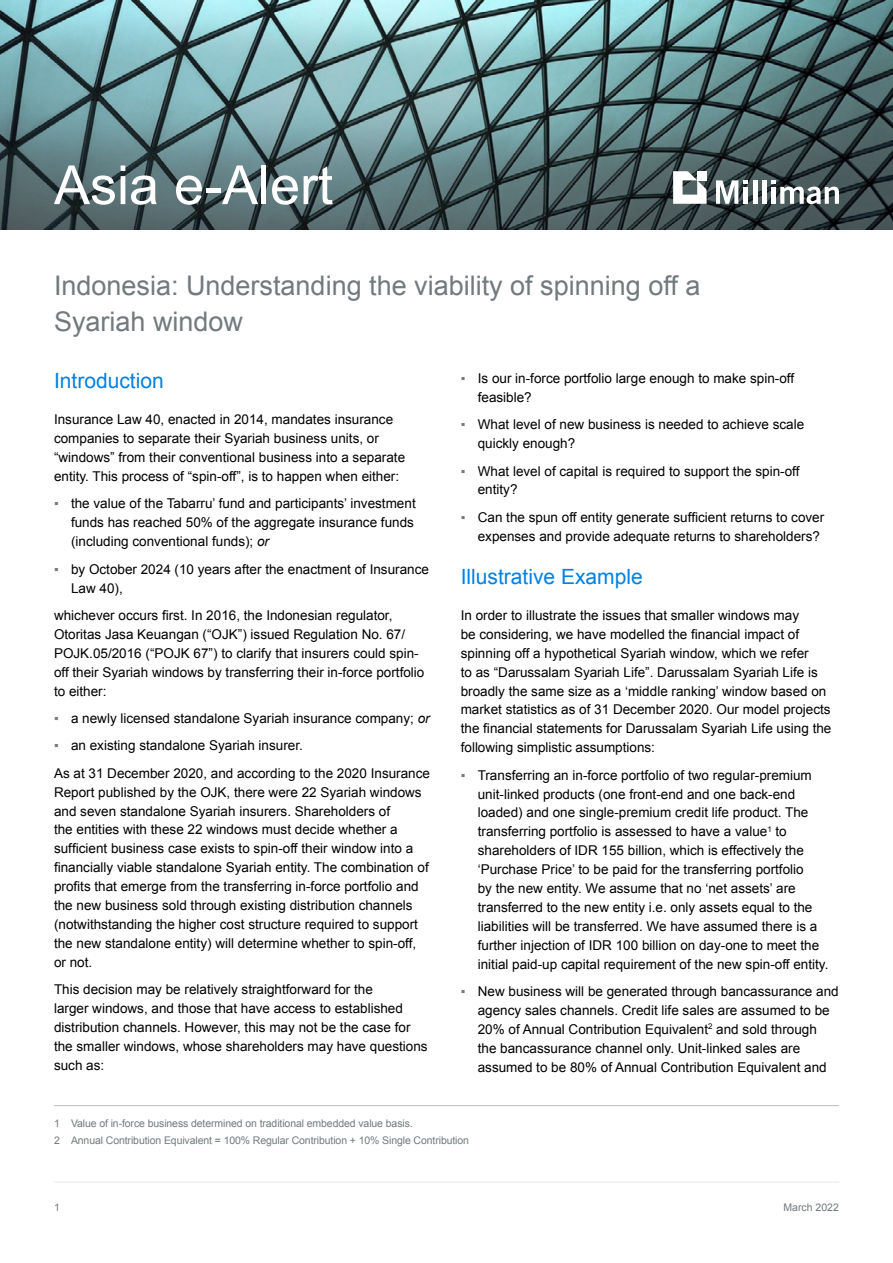
<style>
.page{position:relative;width:893px;height:1263px;background:#fff}
.page>*{position:absolute;margin:0;border:0;box-sizing:border-box;transform-origin:0 0}
.t1{font:54px "Arial";color:#fff}
.t2{font:27px/35.7px "Arial";color:#727a7d}
.t3{font:21px "Arial";color:#0081e3}
.t4{font:13.5px/18.9px "Arial";color:#000}
.t5{font:10.5px/17px "Arial";letter-spacing:-.01em;color:#727a7d}
.s1{color:#727a7d}
.s2{font-style:italic}
</style>
<div class="page">
<img style="left:0;top:0;width:893px;height:230px">
<hr style="left:54px;top:1105px;width:785px;height:1px;background:#b9bcbe">
<svg style="left:716px;top:180px;width:22px;height:24px"></svg>
<svg style="left:744px;top:180px;width:4px;height:4px"></svg>
<hr style="left:744px;top:187px;width:4px;height:17px;background:#fff">
<hr style="left:753px;top:180px;width:4px;height:24px;background:#fff">
<hr style="left:762px;top:180px;width:4px;height:24px;background:#fff">
<svg style="left:771px;top:180px;width:68px;height:24px"></svg>
<svg style="left:673px;top:171px;width:34px;height:33px"></svg>
<hr style="left:54px;top:1181px;width:785px;height:2px;background:#f1f1f2">
<h1 class="t1" style="left:54px;top:150px;width:281px">Asia e-Alert</h1>
<h2 class="t2" style="left:54px;top:268px;width:648px">Indonesia: Understanding the viability of spinning off a<br>Syariah window</h2>
<h3 class="t3" style="left:54px;top:367px;width:111px">Introduction</h3>
<p class="t4" style="left:54px;top:410px;width:353px">Insurance Law 40, enacted in 2014, mandates insurance companies to separate their Syariah business units, or “windows” from their conventional business into a separate entity. This process of “spin-off”, is to happen when either:</p>
<p class="t4" style="left:71px;top:494px;width:346px;text-indent:-17px"><span class="s1">▪</span> the value of the Tabarru’ fund and participants’ investment funds has reached 50% of the aggregate insurance funds (including conventional funds); <span class="s2">or</span></p>
<p class="t4" style="left:71px;top:559px;width:359px;text-indent:-17px"><span class="s1">▪</span> by October 2024 (10 years after the enactment of Insurance<br>Law 40),</p>
<p class="t4" style="left:54px;top:606px;width:372px">whichever occurs first. In 2016, the Indonesian regulator, Otoritas Jasa Keuangan (“OJK”) issued Regulation No. 67/ POJK.05/2016 (“POJK 67”) to clarify that insurers could spin&shy;off their Syariah windows by transferring their in-force portfolio to either:</p>
<p class="t4" style="left:54px;top:709px;width:377px"><span class="s1">▪</span> a newly licensed standalone Syariah insurance company; <span class="s2">or</span></p>
<p class="t4" style="left:54px;top:732px;width:377px;line-height:27.5px"><span class="s1">▪</span> an existing standalone Syariah insurer.<br>As at 31 December 2020, and according to the 2020 Insurance</p>
<p class="t4" style="left:54px;top:783px;width:376px">Report published by the OJK, there were 22 Syariah windows and seven standalone Syariah insurers. Shareholders of<br>the entities with these 22 windows must decide whether a sufficient business case exists to spin-off their window into a financially viable standalone Syariah entity. The combination of profits that emerge from the transferring in-force portfolio and the new business sold through existing distribution channels (notwithstanding the higher cost structure required to support the new standalone entity) will determine whether to spin-off, or not.</p>
<p class="t4" style="left:54px;top:980px;width:375px">This decision may be relatively straightforward for the<br>larger windows, and those that have access to established distribution channels. However, this may not be the case for the smaller windows, whose shareholders may have questions such as:</p>
<p class="t4" style="left:478px;top:369px;width:318px;text-indent:-17px"><span class="s1">▪</span> Is our in-force portfolio large enough to make spin-off feasible?</p>
<p class="t4" style="left:478px;top:415px;width:328px;text-indent:-17px"><span class="s1">▪</span> What level of new business is needed to achieve scale quickly enough?</p>
<p class="t4" style="left:478px;top:461px;width:323px;text-indent:-17px"><span class="s1">▪</span> What level of capital is required to support the spin-off entity?</p>
<p class="t4" style="left:478px;top:508px;width:348px;text-indent:-17px"><span class="s1">▪</span> Can the spun off entity generate sufficient returns to cover expenses and provide adequate returns to shareholders?</p>
<h3 class="t3" style="left:461px;top:563px;width:184px">Illustrative Example</h3>
<p class="t4" style="left:461px;top:606px;width:372px">In order to illustrate the issues that smaller windows may<br>be considering, we have modelled the financial impact of spinning off a hypothetical Syariah window, which we refer<br>to as “Darussalam Syariah Life”. Darussalam Syariah Life is broadly the same size as a ‘middle ranking’ window based on market statistics as of 31 December 2020. Our model projects the financial statements for Darussalam Syariah Life using the following simplistic assumptions:</p>
<p class="t4" style="left:478px;top:765px;width:352px;text-indent:-17px"><span class="s1">▪</span> Transferring an in-force portfolio of two regular-premium unit-linked products (one front-end and one back-end loaded) and one single-premium credit life product. The transferring portfolio is assessed to have a value<sup>1</sup> to shareholders of IDR 155 billion, which is effectively the ‘Purchase Price’ to be paid for the transferring portfolio<br>by the new entity. We assume that no ‘net assets’ are transferred to the new entity i.e. only assets equal to the liabilities will be transferred. We have assumed there is a further injection of IDR 100 billion on day-one to meet the initial paid-up capital requirement of the new spin-off entity.</p>
<p class="t4" style="left:478px;top:982px;width:362px;text-indent:-17px"><span class="s1">▪</span> New business will be generated through bancassurance and agency sales channels. Credit life sales are assumed to be 20% of Annual Contribution Equivalent<sup>2</sup> and sold through the bancassurance channel only. Unit-linked sales are assumed to be 80% of Annual Contribution Equivalent and</p>
<p class="t5" style="left:54px;top:1115px;width:417px">1 Value of in-force business determined on traditional embedded value basis.<br>2 Annual Contribution Equivalent = 100% Regular Contribution + 10% Single Contribution</p>
<p class="t5" style="left:54px;top:1199px;width:7px">1</p>
<p class="t5" style="left:783px;top:1199px;width:57px">March 2022</p>
</div>
